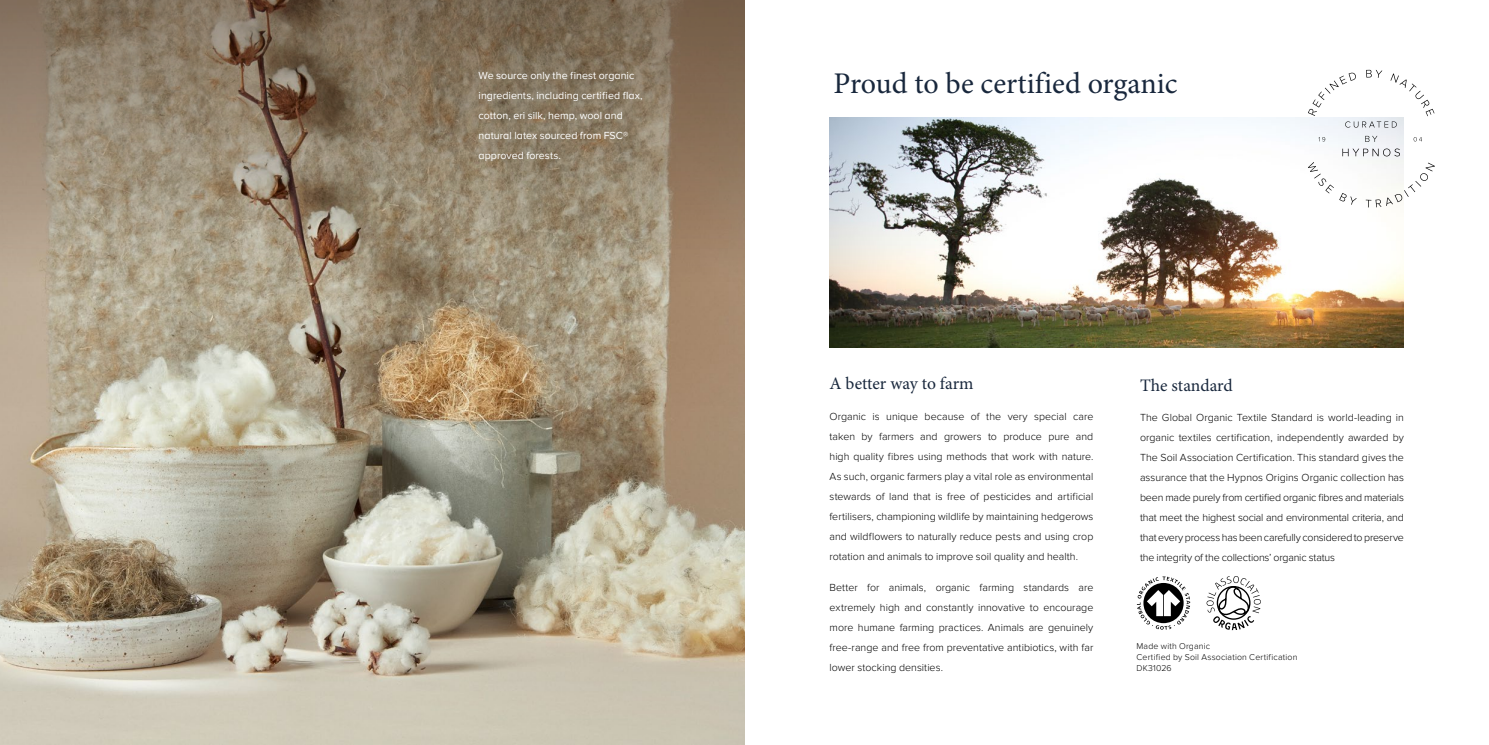
<style>
.page{position:relative;width:1489px;height:745px;background:#fff}
.page>*{position:absolute;margin:0;border:0;box-sizing:border-box;transform-origin:0 0}
.t1{font:30px "Minion Pro";color:#18273c}
.t2{font:17.5px "Minion Pro";letter-spacing:-.005em;color:#18273c}
.t3{font:300 10.62px/20px "Proxima Nova";color:#000;text-align:justify}
.t4{font:10.62px/20px "Proxima Nova";color:#fff}
.t5{font:300 8.75px/10.9px "Proxima Nova";letter-spacing:.025em;color:#000}
</style>
<div class="page">
<img style="left:0;top:405px;width:744px;height:339px">
<svg style="left:0;top:0;width:744px;height:405px;background:#998971"></svg>
<img style="left:829px;top:117px;width:574px;height:230px">
<svg style="left:1318px;top:137px;width:7px;height:4px"></svg>
<svg style="left:1413px;top:137px;width:8px;height:4px"></svg>
<svg style="left:1365px;top:136px;width:12px;height:6px"></svg>
<svg style="left:1342px;top:148px;width:57px;height:8px"></svg>
<svg style="left:1307px;top:162px;width:26px;height:31px"></svg>
<svg style="left:1339px;top:193px;width:17px;height:12px"></svg>
<svg style="left:1365px;top:162px;width:69px;height:45px"></svg>
<svg style="left:1307px;top:70px;width:127px;height:57px"></svg>
<svg style="left:1136px;top:576px;width:54px;height:53px"></svg>
<svg style="left:1206px;top:576px;width:54px;height:53px"></svg>
<p class="t4" style="left:478px;top:66px;width:165px">We source only the finest organic ingredients, including certified flax, cotton, eri silk, hemp, wool and natural latex sourced from FSC® approved forests.</p>
<h1 class="t1" style="left:833px;top:63px;width:345px">Proud to be certified organic</h1>
<h2 class="t2" style="left:829px;top:372px;width:145px">A better way to farm</h2>
<p class="t3" style="left:829px;top:406px;width:265px">Organic is unique because of the very special care taken by farmers and growers to produce pure and high quality fibres using methods that work with nature.<br>As such, organic farmers play a vital role as environmental stewards of land that is free of pesticides and artificial fertilisers, championing wildlife by maintaining hedgerows and wildflowers to naturally reduce pests and using crop rotation and animals to improve soil quality and health.</p>
<p class="t3" style="left:829px;top:577px;width:265px">Better for animals, organic farming standards are extremely high and constantly innovative to encourage more humane farming practices. Animals are genuinely free-range and free from preventative antibiotics, with far lower stocking densities.</p>
<h2 class="t2" style="left:1139px;top:373px;width:94px">The standard</h2>
<p class="t3" style="left:1139px;top:407px;width:265px">The Global Organic Textile Standard is world-leading in organic textiles certification, independently awarded by The Soil Association Certification. This standard gives the assurance that the Hypnos Origins Organic collection has been made purely from certified organic fibres and materials that meet the highest social and environmental criteria, and that every process has been carefully considered to preserve the integrity of the collections’ organic status</p>
<p class="t5" style="left:1136px;top:640px;width:162px">Made with Organic<br>Certified by Soil Association Certification<br>DK31026</p>
</div>
